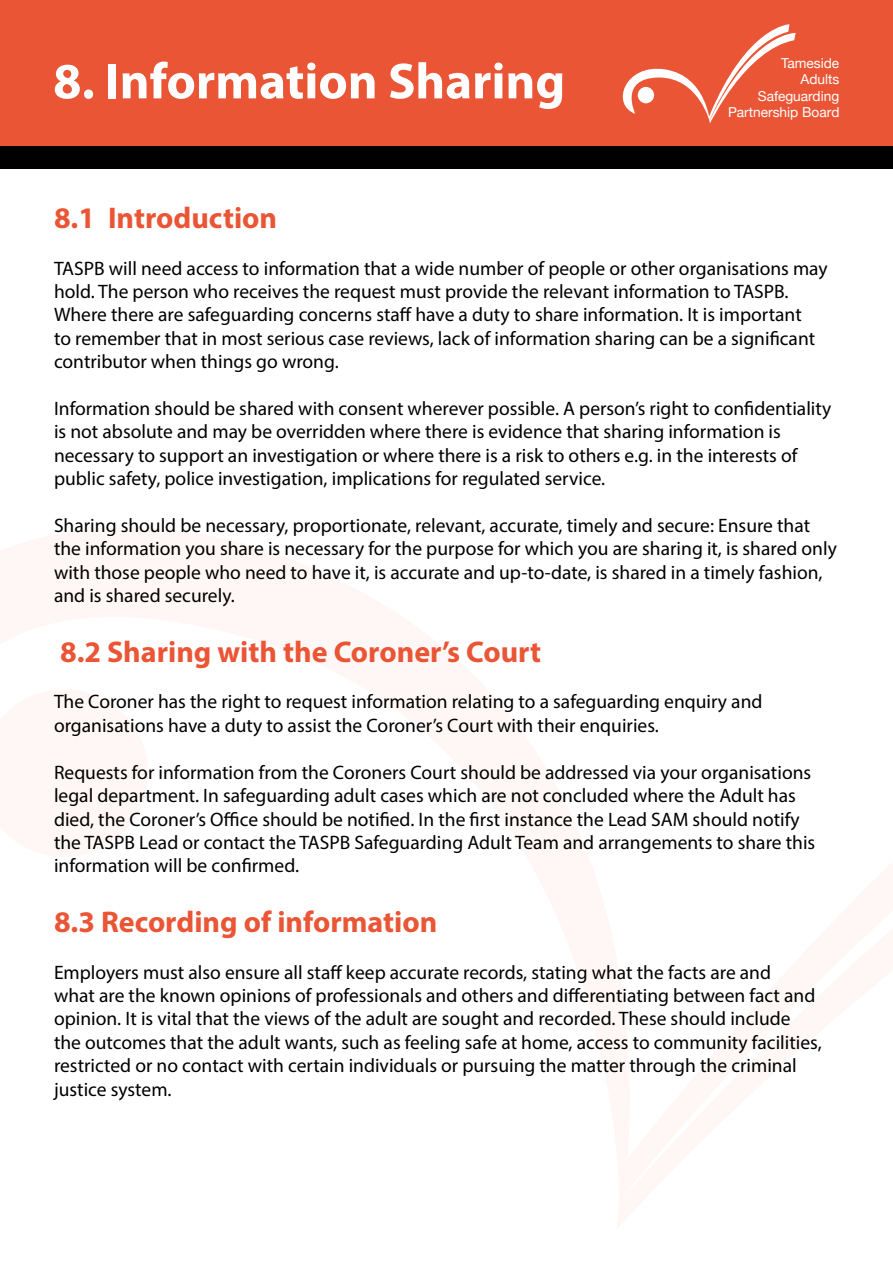
<style>
.page{position:relative;width:893px;height:1263px;background:#fff}
.page>*{position:absolute;margin:0;border:0;box-sizing:border-box;transform-origin:0 0}
.t1{font:700 51px "Myriad Pro";color:#fff}
.t2{font:700 30px "Myriad Pro";color:#ea5535}
.t3{font:19.5px/23.4px "Myriad Pro";color:#000}
.t4{font:13.65px/16.5px "Helvetica Neue";color:#fff;text-align:right}
</style>
<div class="page">
<div style="left:0;top:0;width:892px;height:149px;background:#ea5535"></div>
<svg style="left:622px;top:24px;width:174px;height:99px"></svg>
<div style="left:0;top:147px;width:893px;height:22px;background:#000"></div>
<h1 class="t1" style="left:53px;top:48px;width:514px">8. Information Sharing</h1>
<p class="t4" style="left:728px;top:56px;width:113px">Tameside<br>Adults<br>Safeguarding<br>Partnership Board</p>
<h2 class="t2" style="left:54px;top:198px;width:225px">8.1 Introduction</h2>
<p class="t3" style="left:54px;top:256px;width:775px">TASPB will need access to information that a wide number of people or other organisations may hold. The person who receives the request must provide the relevant information to TASPB.<br>Where there are safeguarding concerns staff have a duty to share information. It is important<br>to remember that in most serious case reviews, lack of information sharing can be a significant contributor when things go wrong.</p>
<p class="t3" style="left:54px;top:396px;width:779px">Information should be shared with consent wherever possible. A person’s right to confidentiality is not absolute and may be overridden where there is evidence that sharing information is necessary to support an investigation or where there is a risk to others e.g. in the interests of public safety, police investigation, implications for regulated service.</p>
<p class="t3" style="left:54px;top:513px;width:784px">Sharing should be necessary, proportionate, relevant, accurate, timely and secure: Ensure that the information you share is necessary for the purpose for which you are sharing it, is shared only with those people who need to have it, is accurate and up-to-date, is shared in a timely fashion, and is shared securely.</p>
<h2 class="t2" style="left:60px;top:632px;width:483px">8.2 Sharing with the Coroner’s Court</h2>
<p class="t3" style="left:54px;top:690px;width:710px">The Coroner has the right to request information relating to a safeguarding enquiry and organisations have a duty to assist the Coroner’s Court with their enquiries.</p>
<p class="t3" style="left:54px;top:760px;width:763px">Requests for information from the Coroners Court should be addressed via your organisations legal department. In safeguarding adult cases which are not concluded where the Adult has died, the Coroner’s Office should be notified. In the first instance the Lead SAM should notify the TASPB Lead or contact the TASPB Safeguarding Adult Team and arrangements to share this information will be confirmed.</p>
<h2 class="t2" style="left:54px;top:902px;width:385px">8.3 Recording of information</h2>
<p class="t3" style="left:54px;top:960px;width:769px">Employers must also ensure all staff keep accurate records, stating what the facts are and<br>what are the known opinions of professionals and others and differentiating between fact and opinion. It is vital that the views of the adult are sought and recorded. These should include the outcomes that the adult wants, such as feeling safe at home, access to community facilities, restricted or no contact with certain individuals or pursuing the matter through the criminal justice system.</p>
</div>
